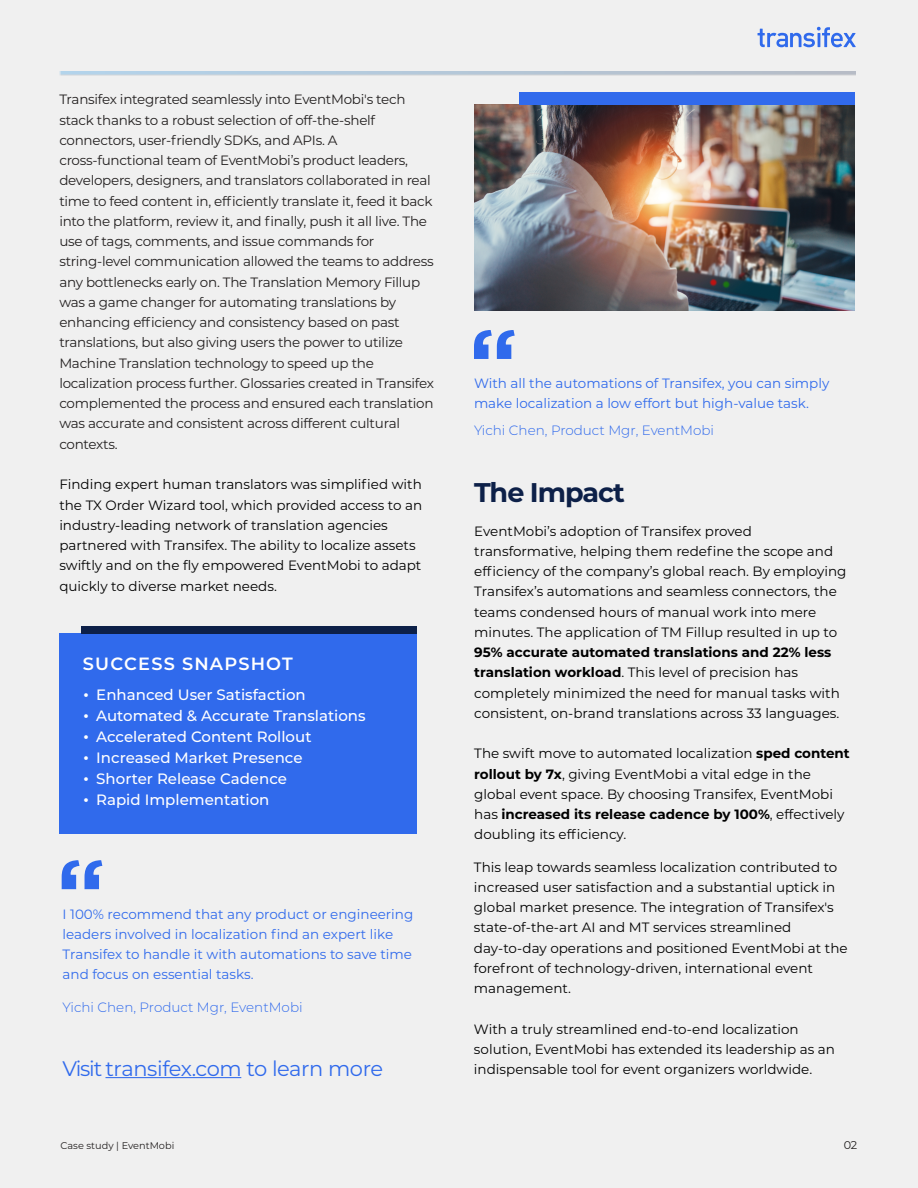
<style>
.page{position:relative;width:918px;height:1188px;background:#f0f0f0}
.page>*{position:absolute;margin:0;border:0;box-sizing:border-box;transform-origin:0 0}
.t1{font:700 27px "Montserrat";letter-spacing:-.04em;color:#0d2048}
.t2{font:21px "Montserrat";letter-spacing:-.03em;color:#306aec}
.t3{font:600 17.7px "Montserrat";letter-spacing:.065em;color:#fff}
.t4{font:500 15px "Montserrat";color:#fff}
.t5{font:13.5px/20.2px "Montserrat";color:#000}
.t6{font:13.5px/20.2px "Montserrat";letter-spacing:-.02em;color:#221f1f}
.t7{font:13.5px/20.2px "Montserrat";color:#306aec}
.t8{font:300 13.5px "Montserrat";color:#306aec}
.t9{font:11.25px "Montserrat";color:#221f1f}
.t10{font:9.75px "Montserrat";color:#221f1f}
.s1{font-family:"Times New Roman";font-weight:400}
.s2{font-weight:700}
</style>
<div class="page">
<svg style="left:758px;top:27px;width:98px;height:20px"></svg>
<img style="left:59px;top:72px;width:797px;height:4px">
<div style="left:59px;top:633px;width:358px;height:201px;background:#306aec"></div>
<div style="left:82px;top:627px;width:335px;height:7px;background:#0d2048"></div>
<hr style="left:105px;top:1077px;width:136px;height:1px;background:#306aec">
<svg style="left:62px;top:860px;width:17px;height:29px"></svg>
<svg style="left:85px;top:860px;width:17px;height:29px"></svg>
<img style="left:474px;top:104px;width:381px;height:207px">
<div style="left:519px;top:97px;width:336px;height:7px;background:#316aec"></div>
<div style="left:519px;top:93px;width:336px;height:7px;background:#316aec"></div>
<svg style="left:474px;top:330px;width:41px;height:29px"></svg>
<p class="t6" style="left:59px;top:89px;width:376px">Transifex integrated seamlessly into EventMobi's tech stack thanks to a robust selection of off-the-shelf connectors, user-friendly SDKs, and APIs. A cross-functional team of EventMobi’s product leaders, developers, designers, and translators collaborated in real time to feed content in, efficiently translate it, feed it back into the platform, review it, and finally, push it all live. The use of tags, comments, and issue commands for string-level communication allowed the teams to address any bottlenecks early on. The Translation Memory Fillup was a game changer for automating translations by enhancing efficiency and consistency based on past translations, but also giving users the power to utilize Machine Translation technology to speed up the localization process further. Glossaries created in Transifex complemented the process and ensured each translation was accurate and consistent across different cultural contexts.</p>
<p class="t5" style="left:59px;top:474px;width:364px">Finding expert human translators was simplified with the TX Order Wizard tool, which provided access to an industry-leading network of translation agencies partnered with Transifex. The ability to localize assets swiftly and on the fly empowered EventMobi to adapt quickly to diverse market needs.</p>
<h3 class="t3" style="left:83px;top:651px;width:211px">SUCCESS SNAPSHOT</h3>
<p class="t4" style="left:84px;top:684px;width:224px"><span class="s1">•</span> Enhanced User Satisfaction</p>
<p class="t4" style="left:84px;top:705px;width:284px"><span class="s1">•</span> Automated &amp; Accurate Translations</p>
<p class="t4" style="left:84px;top:726px;width:230px"><span class="s1">•</span> Accelerated Content Rollout</p>
<p class="t4" style="left:84px;top:747px;width:221px"><span class="s1">•</span> Increased Market Presence</p>
<p class="t4" style="left:84px;top:768px;width:205px"><span class="s1">•</span> Shorter Release Cadence</p>
<p class="t4" style="left:84px;top:789px;width:187px"><span class="s1">•</span> Rapid Implementation</p>
<p class="t7" style="left:63px;top:903px;width:352px">I 100% recommend that any product or engineering leaders involved in localization find an expert like Transifex to handle it with automations to save time and focus on essential tasks.</p>
<p class="t8" style="left:63px;top:998px;width:242px">Yichi Chen, Product Mgr, EventMobi</p>
<h2 class="t2" style="left:63px;top:1054px;width:322px">Visit transifex.com to learn more</h2>
<p class="t10" style="left:61px;top:1139px;width:115px">Case study | EventMobi</p>
<p class="t7" style="left:474px;top:373px;width:357px">With all the automations of Transifex, you can simply make localization a low effort but high-value task.</p>
<p class="t8" style="left:474px;top:421px;width:242px">Yichi Chen, Product Mgr, EventMobi</p>
<h1 class="t1" style="left:474px;top:472px;width:153px">The Impact</h1>
<p class="t5" style="left:474px;top:520px;width:374px">EventMobi’s adoption of Transifex proved transformative, helping them redefine the scope and efficiency of the company’s global reach. By employing Transifex’s automations and seamless connectors, the teams condensed hours of manual work into mere minutes. The application of TM Fillup resulted in up to</p>
<p class="t5" style="left:474px;top:642px;width:367px"><span class="s2">95% accurate automated translations and 22% less translation workload</span>. This level of precision has completely minimized the need for manual tasks with consistent, on-brand translations across 33 languages.</p>
<p class="t5" style="left:474px;top:743px;width:377px">The swift move to automated localization <span class="s2">sped content rollout by 7x</span>, giving EventMobi a vital edge in the global event space. By choosing Transifex, EventMobi has <span class="s2">increased its release cadence by 100%</span>, effectively doubling its efficiency.</p>
<p class="t5" style="left:474px;top:856px;width:375px">This leap towards seamless localization contributed to increased user satisfaction and a substantial uptick in global market presence. The integration of Transifex's state-of-the-art AI and MT services streamlined day-to-day operations and positioned EventMobi at the forefront of technology-driven, international event management.</p>
<p class="t5" style="left:474px;top:1018px;width:363px">With a truly streamlined end-to-end localization solution, EventMobi has extended its leadership as an indispensable tool for event organizers worldwide.</p>
<p class="t9" style="left:844px;top:1137px;width:15px">02</p>
</div>
